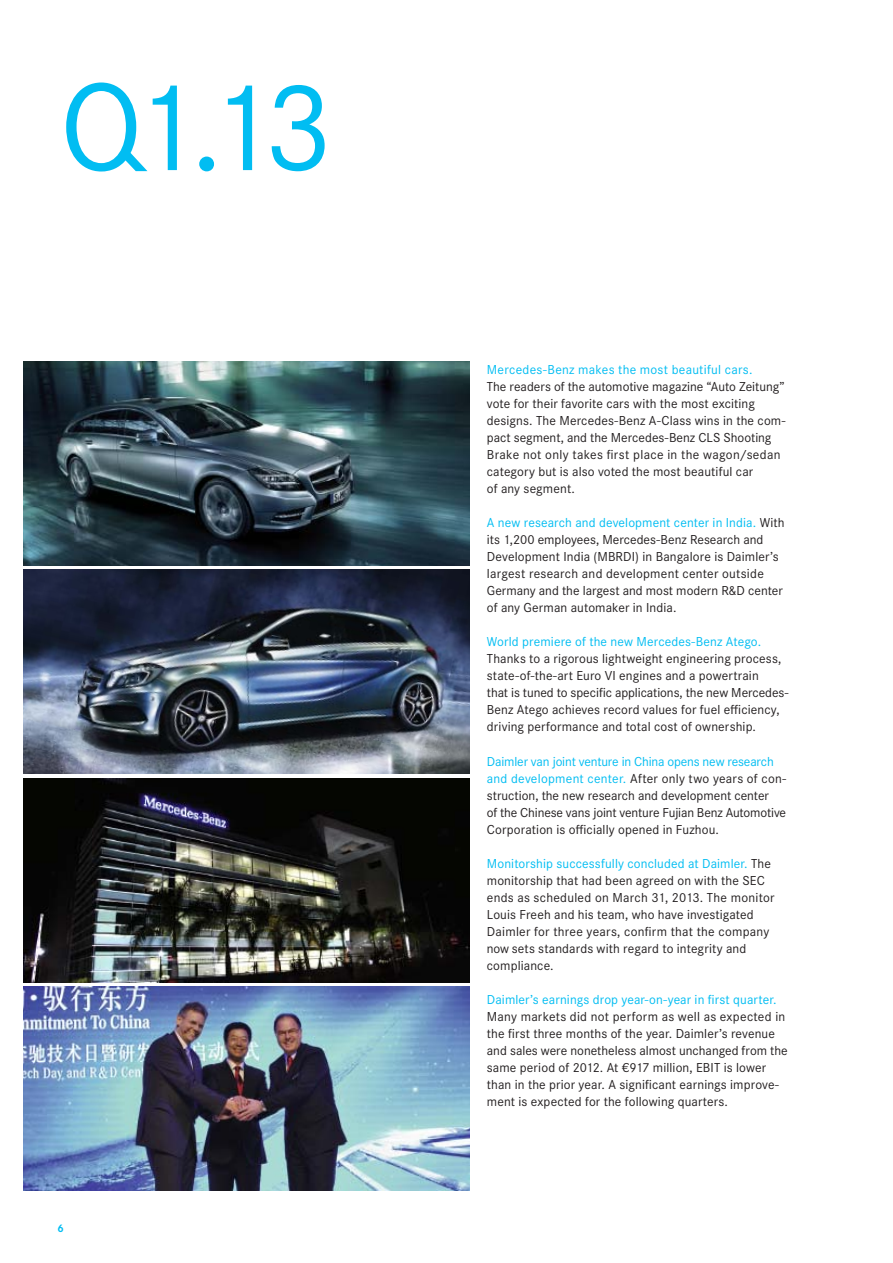
<style>
.page{position:relative;width:893px;height:1263px;background:#fff}
.page>*{position:absolute;margin:0;border:0;box-sizing:border-box;transform-origin:0 0}
.t1{font:129px "Corporate S";color:#01bdf2}
.t2{font:13.5px/17px "Corporate S";letter-spacing:.005em;color:#231f20}
.t3{font:13.5px "Corporate S";letter-spacing:.01em;color:#01bdf2}
.t4{font:700 11.25px "Corporate S";color:#01bdf2}
.s1{color:#01bdf2}
</style>
<div class="page">
<img style="left:23px;top:361px;width:447px;height:205px">
<img style="left:23px;top:778px;width:447px;height:204px">
<img style="left:23px;top:986px;width:447px;height:205px">
<img style="left:23px;top:570px;width:447px;height:204px">
<h1 class="t1" style="left:60px;top:54px;width:274px">Q1.13</h1>
<p class="t4" style="left:57px;top:1222px;width:8px">6</p>
<p class="t3" style="left:487px;top:362px;width:267px">Mercedes-Benz makes the most beautiful cars.</p>
<p class="t2" style="left:487px;top:378px;width:300px">The readers of the automotive magazine “Auto Zeitung” vote for their favorite cars with the most exciting designs. The Mercedes-Benz A-Class wins in the com&shy;pact segment, and the Mercedes-Benz CLS Shooting Brake not only takes first place in the wagon/sedan category but is also voted the most beautiful car<br>of any segment.</p>
<p class="t2" style="left:487px;top:514px;width:299px"><span class="s1">A new research and development center in India.</span> With its 1,200 employees, Mercedes-Benz Research and Development India (MBRDI) in Bangalore is Daimler’s largest research and development center outside Germany and the largest and most modern R&amp;D center of any German automaker in India.</p>
<p class="t3" style="left:487px;top:634px;width:276px">World premiere of the new Mercedes-Benz Atego.</p>
<p class="t2" style="left:487px;top:650px;width:303px">Thanks to a rigorous lightweight engineering process, state-of-the-art Euro VI engines and a powertrain<br>that is tuned to specific applications, the new Mercedes-Benz Atego achieves record values for fuel efficiency, driving performance and total cost of ownership.</p>
<p class="t2" style="left:487px;top:753px;width:301px"><span class="s1">Daimler van joint venture in China opens new research and development center.</span> After only two years of con&shy;struction, the new research and development center<br>of the Chinese vans joint venture Fujian Benz Automotive Corporation is officially opened in Fuzhou.</p>
<p class="t2" style="left:487px;top:855px;width:289px"><span class="s1">Monitorship successfully concluded at Daimler.</span> The monitorship that had been agreed on with the SEC ends as scheduled on March 31, 2013. The monitor Louis Freeh and his team, who have investigated Daimler for three years, confirm that the company now sets standards with regard to integrity and compliance.</p>
<p class="t3" style="left:487px;top:991px;width:291px">Daimler’s earnings drop year-on-year in first quarter.</p>
<p class="t2" style="left:487px;top:1008px;width:302px">Many markets did not perform as well as expected in the first three months of the year. Daimler’s revenue and sales were nonetheless almost unchanged from the same period of 2012. At €917 million, EBIT is lower than in the prior year. A significant earnings improve&shy;ment is expected for the following quarters.</p>
</div>
